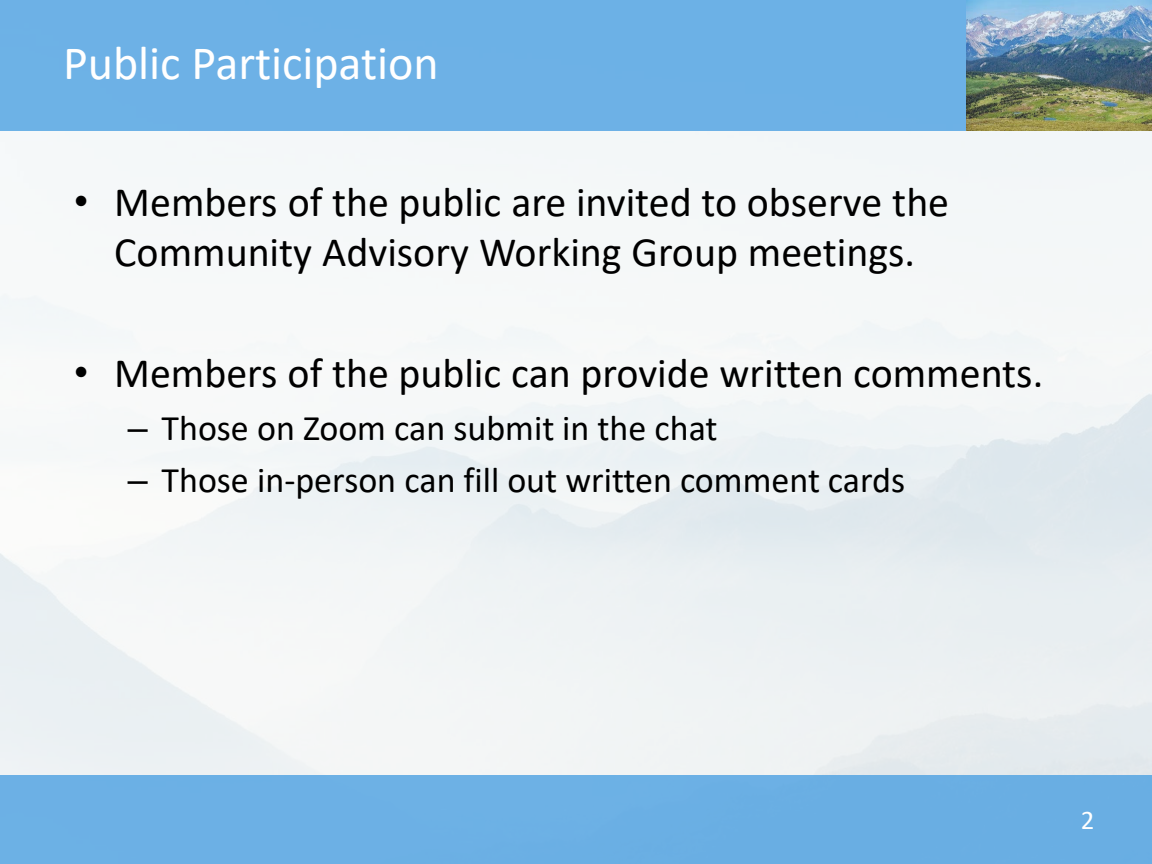
<style>
.page{position:relative;width:1152px;height:864px;background:#fff}
.page>*{position:absolute;margin:0;border:0;box-sizing:border-box;transform-origin:0 0}
.t1{font:48px "Calibri";color:#fff}
.t2{font:42px/50.4px "Calibri";color:#000;text-align:center}
.t3{font:36px "Calibri";color:#000}
.t4{font:27px "Calibri";color:#fff}
.s1{font-family:"Arial"}
</style>
<div class="page">
<img style="left:0;top:130px;width:1152px;height:646px">
<div style="left:0;top:0;width:1152px;height:130px;background:#6db1e6"></div>
<div style="left:0;top:776px;width:1152px;height:88px;background:#6cb0e5"></div>
<img style="left:966px;top:0;width:186px;height:130px">
<p class="t1" style="left:63px;top:30px;width:377px">Public Participation</p>
<p class="t2" style="left:74px;top:175px;width:877px"><span class="s1">•</span> Members of the public are invited to observe the<br>Community Advisory Working Group meetings.</p>
<p class="t2" style="left:74px;top:347px;width:971px"><span class="s1">•</span> Members of the public can provide written comments.</p>
<p class="t3" style="left:128px;top:404px;width:591px"><span class="s1">–</span> Those on Zoom can submit in the chat</p>
<p class="t3" style="left:128px;top:455px;width:779px"><span class="s1">–</span> Those in-person can fill out written comment cards</p>
<p class="t4" style="left:1081px;top:801px;width:15px">2</p>
</div>
